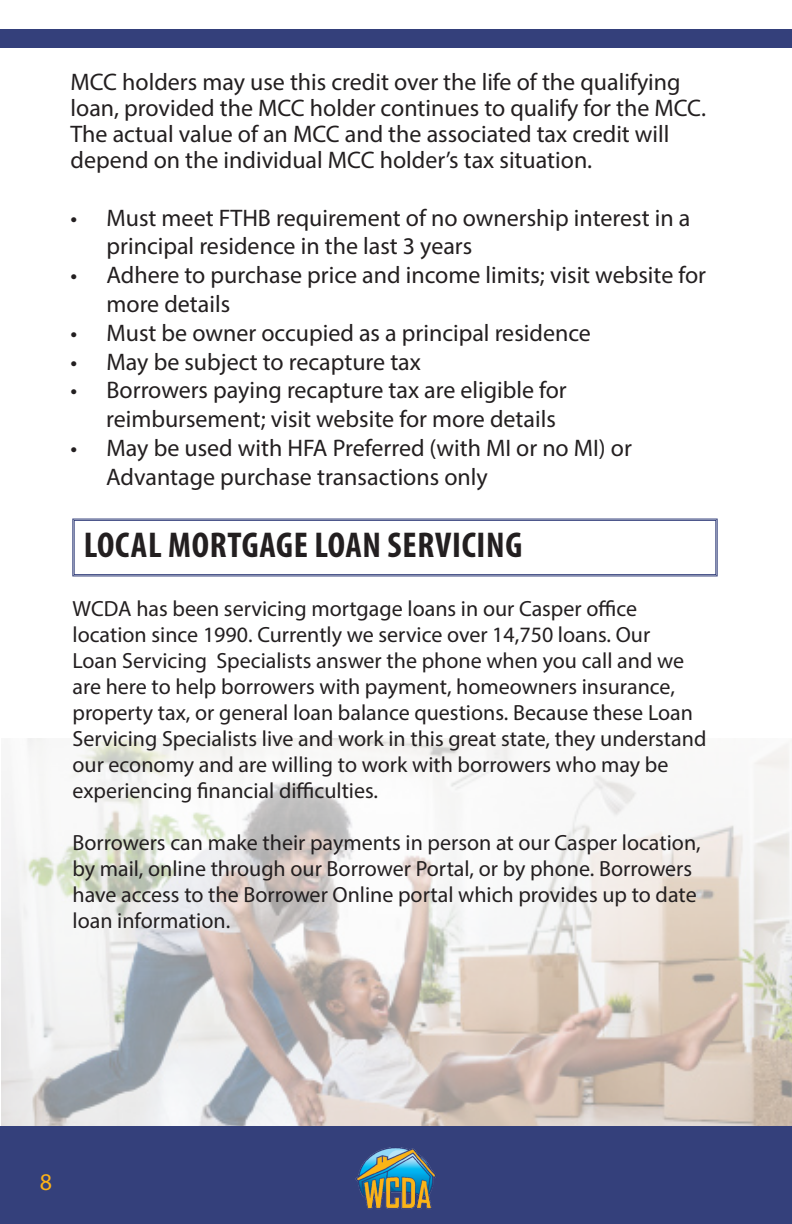
<style>
.page{position:relative;width:792px;height:1224px;background:#fff}
.page>*{position:absolute;margin:0;border:0;box-sizing:border-box;transform-origin:0 0}
.t1{font:700 condensed 36px "Myriad Pro";letter-spacing:.02em;color:#231f20}
.t2{font:24px/26px "Myriad Pro";color:#231f20}
.t3{font:24px "Myriad Pro";color:#ffb316}
.t4{font:22px/26px "Myriad Pro";color:#231f20}
</style>
<div class="page">
<img style="left:1px;top:738px;width:791px;height:388px">
<div style="left:0;top:29px;width:792px;height:19px;background:#34407b"></div>
<div style="left:0;top:1126px;width:792px;height:98px;background:#34407b"></div>
<img style="left:356px;top:1147px;width:80px;height:62px">
<svg style="left:72px;top:518px;width:646px;height:59px"></svg>
<div style="left:74px;top:520px;width:642px;height:55px;border:1px solid #34407b"></div>
<p class="t2" style="left:70px;top:69px;width:637px">MCC holders may use this credit over the life of the qualifying loan, provided the MCC holder continues to qualify for the MCC.<br>The actual value of an MCC and the associated tax credit will depend on the individual MCC holder’s tax situation.</p>
<p class="t2" style="left:106px;top:203px;width:585px;line-height:28.8px;text-indent:-36px">• Must meet FTHB requirement of no ownership interest in a principal residence in the last 3 years</p>
<p class="t2" style="left:106px;top:260px;width:601px;line-height:28.8px;text-indent:-36px">• Adhere to purchase price and income limits; visit website for more details</p>
<p class="t2" style="left:70px;top:319px;width:522px">• Must be owner occupied as a principal residence</p>
<p class="t2" style="left:70px;top:348px;width:352px">• May be subject to recapture tax</p>
<p class="t2" style="left:70px;top:377px;width:498px">• Borrowers paying recapture tax are eligible for</p>
<p class="t2" style="left:106px;top:406px;width:451px">reimbursement; visit website for more details</p>
<p class="t2" style="left:70px;top:435px;width:563px">• May be used with HFA Preferred (with MI or no MI) or</p>
<p class="t2" style="left:106px;top:463px;width:383px">Advantage purchase transactions only</p>
<p class="t1" style="left:84px;top:522px;width:440px">LOCAL MORTGAGE LOAN SERVICING</p>
<p class="t4" style="left:72px;top:595px;width:635px">WCDA has been servicing mortgage loans in our Casper office location since 1990. Currently we service over 14,750 loans. Our<br>Loan Servicing Specialists answer the phone when you call and we are here to help borrowers with payment, homeowners insurance, property tax, or general loan balance questions. Because these Loan Servicing Specialists live and work in this great state, they understand our economy and are willing to work with borrowers who may be experiencing financial difficulties.</p>
<p class="t4" style="left:72px;top:829px;width:630px">Borrowers can make their payments in person at our Casper location, by mail, online through our Borrower Portal, or by phone. Borrowers have access to the Borrower Online portal which provides up to date loan information.</p>
<p class="t3" style="left:40px;top:1167px;width:14px">8</p>
</div>
